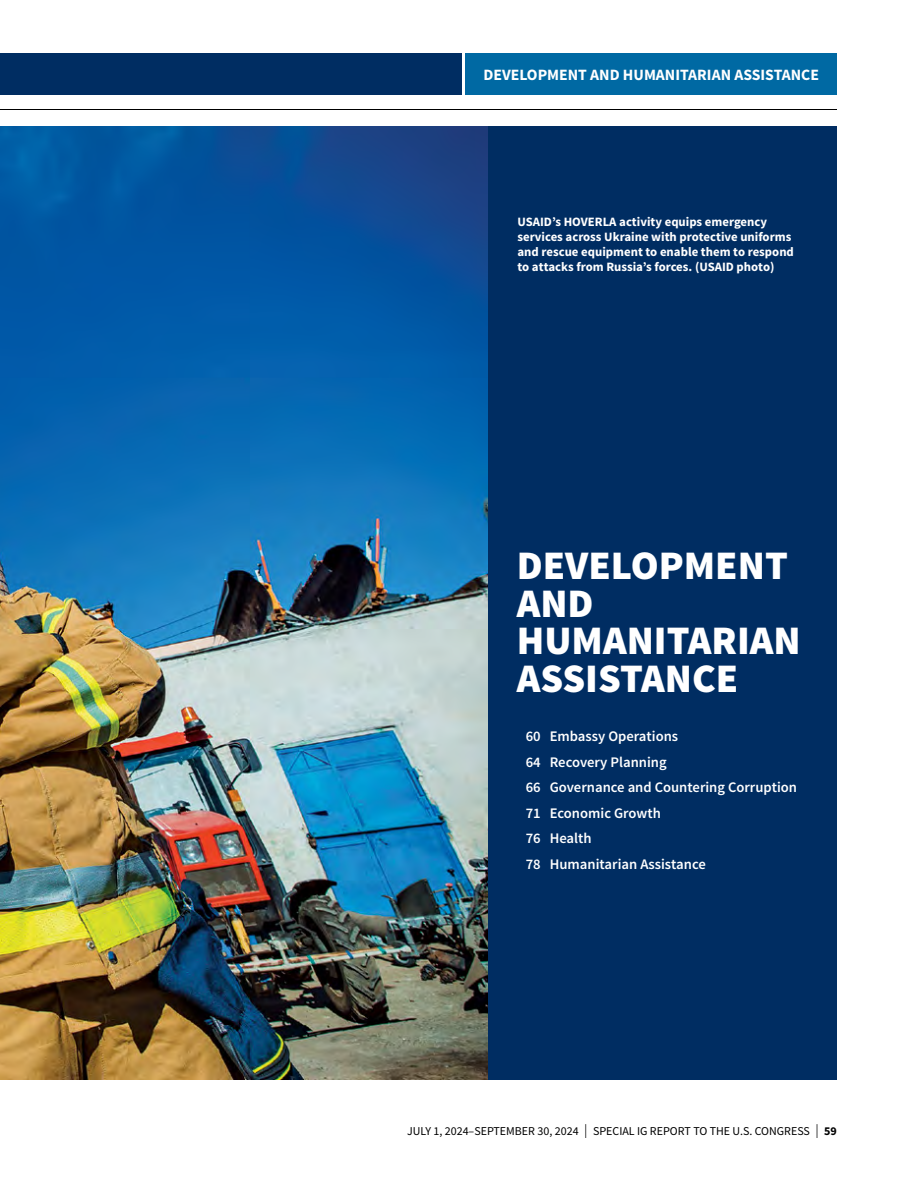
<style>
.page{position:relative;width:918px;height:1188px;background:#fff}
.page>*{position:absolute;margin:0;border:0;box-sizing:border-box;transform-origin:0 0}
.TOC_Section_Head{font:900 40.5px/37.5px "Source Sans Pro";color:#fff}
.t1{font:700 15.75px "Source Sans Pro";color:#fff}
.TOC_Section_Level_1{font:600 14.7px "Source Sans Pro";color:#fff}
.t2{font:700 12.75px/15px "Source Sans Pro";color:#fff}
.t3{font:12px "Source Sans Pro";color:#000}
.s1{font-weight:200;font-size:21px}
.s2{font-weight:700}
</style>
<div class="page">
<hr style="left:0;top:109px;width:837px;height:1px;background:#000">
<div style="left:486px;top:126px;width:351px;height:954px;background:#002d62"></div>
<img style="left:0;top:126px;width:488px;height:954px">
<div style="left:0;top:53px;width:462px;height:42px;background:#002d62"></div>
<div style="left:465px;top:53px;width:372px;height:42px;background:#0069a3"></div>
<p class="t1" style="left:483px;top:64px;width:337px">DEVELOPMENT AND HUMANITARIAN ASSISTANCE</p>
<p class="t2" style="left:518px;top:214px;width:278px">USAID’s HOVERLA activity equips emergency services across Ukraine with protective uniforms and rescue equipment to enable them to respond to attacks from Russia’s forces. (USAID photo)</p>
<p class="TOC_Section_Head" style="left:517px;top:549px;width:285px">DEVELOPMENT<br>AND<br>HUMANITARIAN<br>ASSISTANCE</p>
<p class="TOC_Section_Level_1" style="left:526px;top:727px;width:154px">60 Embassy Operations</p>
<p class="TOC_Section_Level_1" style="left:526px;top:753px;width:142px">64 Recovery Planning</p>
<p class="TOC_Section_Level_1" style="left:526px;top:778px;width:273px">66 Governance and Countering Corruption</p>
<p class="TOC_Section_Level_1" style="left:526px;top:804px;width:137px">71 Economic Growth</p>
<p class="TOC_Section_Level_1" style="left:526px;top:829px;width:67px">76 Health</p>
<p class="TOC_Section_Level_1" style="left:526px;top:855px;width:182px">78 Humanitarian Assistance</p>
<p class="t3" style="left:407px;top:1123px;width:431px">JULY 1, 2024–SEPTEMBER 30, 2024 <span class="s1">I</span> SPECIAL IG REPORT TO THE U.S. CONGRESS <span class="s1">I</span> <span class="s2">59</span></p>
</div>
